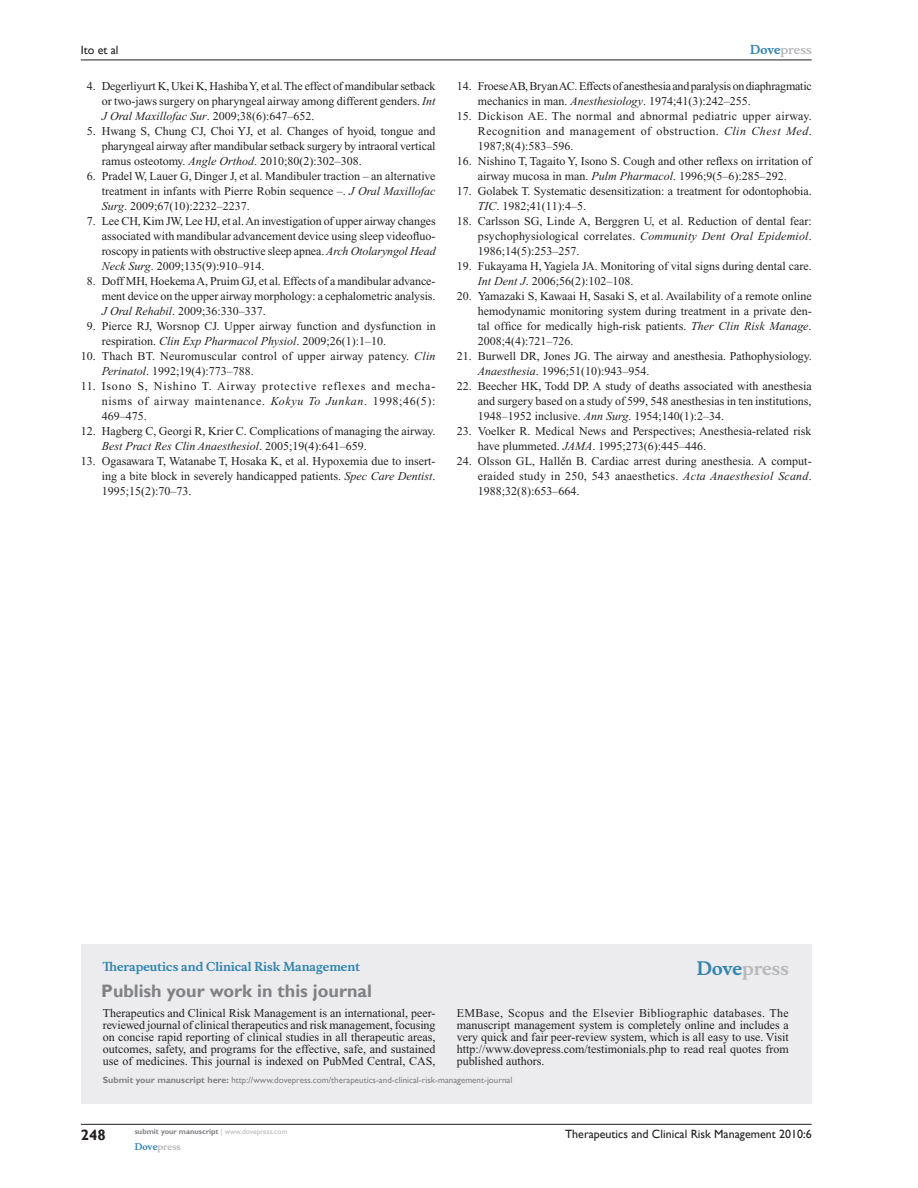
<style>
.page{position:relative;width:918px;height:1188px;background:#fff}
.page>*{position:absolute;margin:0;border:0;box-sizing:border-box;transform-origin:0 0}
.t1{font:700 18px "Gill Sans";color:#808285}
.t2{font:700 18px "Musee";color:#b8b9bc}
.t3{font:700 15px "Gill Sans";color:#231f20}
.t4{font:12px/15px "Times New Roman";color:#231f20;text-align:justify}
.t5{font:12px/15px "Times New Roman";letter-spacing:-.02em;color:#231f20}
.t6{font:12px/15px "Times New Roman";letter-spacing:.02em;color:#231f20}
.t7{font:12px "Gill Sans";color:#231f20}
.t8{font:700 12px "Musee";color:#3485ae}
.t9{font:700 12px "Musee";color:#b8b9bc}
.t10{font:9px "Gill Sans";color:#808285}
.t11{font:700 9px "Musee";color:#b8b9bc}
.t12{font:700 7.5px "Gill Sans";color:#808285}
.s1{font-style:italic}
.s2{color:#3485ae}
.s3{font-weight:700}
.s4{font-weight:400;color:#b8b9bc}
</style>
<div class="page">
<div style="left:81px;top:944px;width:731px;height:159px;background:#ececee"></div>
<hr style="left:81px;top:1124px;width:731px;height:1px;background:#231f20">
<hr style="left:81px;top:60px;width:731px;height:1px;background:#231f20">
<p class="t7" style="left:81px;top:43px;width:39px">Ito et al</p>
<p class="t4" style="left:102px;top:79px;width:335px;text-indent:-15px">4. Degerliyurt K, Ukei K, Hashiba Y, et al. The effect of mandibular setback or two-jaws surgery on pharyngeal airway among different genders. <span class="s1">Int J Oral Maxillofac Sur</span>. 2009;38(6):647–652.</p>
<p class="t4" style="left:102px;top:124px;width:335px;text-indent:-15px">5. Hwang S, Chung CJ, Choi YJ, et al. Changes of hyoid, tongue and pharyngeal airway after mandibular setback surgery by intraoral vertical ramus osteotomy. <span class="s1">Angle Orthod</span>. 2010;80(2):302–308.</p>
<p class="t4" style="left:102px;top:169px;width:335px;text-indent:-15px">6. Pradel W, Lauer G, Dinger J, et al. Mandibuler traction – an alternative treatment in infants with Pierre Robin sequence –. <span class="s1">J Oral Maxillofac Surg</span>. 2009;67(10):2232–2237.</p>
<p class="t4" style="left:102px;top:214px;width:335px;text-indent:-15px">7. Lee CH, Kim JW, Lee HJ, et al. An investigation of upper airway changes associated with mandibular advancement device using sleep videofluo&shy;roscopy in patients with obstructive sleep apnea. <span class="s1">Arch Otolaryngol Head Neck Surg</span>. 2009;135(9):910–914.</p>
<p class="t4" style="left:102px;top:274px;width:335px;text-indent:-15px">8. Doff MH, Hoekema A, Pruim GJ, et al. Effects of a mandibular advance&shy;ment device on the upper airway morphology: a cephalometric analysis.<br><span class="s1">J Oral Rehabil</span>. 2009;36:330–337.</p>
<p class="t4" style="left:102px;top:319px;width:336px;text-indent:-15px">9. Pierce RJ, Worsnop CJ. Upper airway function and dysfunction in respiration. <span class="s1">Clin Exp Pharmacol Physiol</span>. 2009;26(1):1–10.</p>
<p class="t6" style="left:102px;top:349px;width:335px;text-indent:-21px">10. Thach BT. Neuromuscular control of upper airway patency. <span class="s1">Clin<br>Perinatol</span>. 1992;19(4):773–788.</p>
<p class="t4" style="left:102px;top:379px;width:335px;text-indent:-21px">11. Isono S, Nishino T. Airway protective reflexes and mecha&shy;nisms of airway maintenance. <span class="s1">Kokyu To Junkan</span>. 1998;46(5):<br>469–475.</p>
<p class="t4" style="left:102px;top:424px;width:335px;text-indent:-21px">12. Hagberg C, Georgi R, Krier C. Complications of managing the airway.<br><span class="s1">Best Pract Res Clin Anaesthesiol</span>. 2005;19(4):641–659.</p>
<p class="t4" style="left:102px;top:454px;width:335px;text-indent:-21px">13. Ogasawara T, Watanabe T, Hosaka K, et al. Hypoxemia due to insert&shy;ing a bite block in severely handicapped patients. <span class="s1">Spec Care Dentist</span>.<br>1995;15(2):70–73.</p>
<p class="t9" style="left:750px;top:43px;width:63px"><span class="s2">Dove</span>press</p>
<p class="t5" style="left:478px;top:79px;width:335px;text-indent:-21px">14. Froese AB, Bryan AC. Effects of anesthesia and paralysis on diaphragmatic mechanics in man. <span class="s1">Anesthesiology</span>. 1974;41(3):242–255.</p>
<p class="t4" style="left:478px;top:109px;width:335px;text-indent:-21px">15. Dickison AE. The normal and abnormal pediatric upper airway.<br>Recognition and management of obstruction. <span class="s1">Clin Chest Med</span>.<br>1987;8(4):583–596.</p>
<p class="t4" style="left:457px;top:154px;width:356px;text-align:center">16. Nishino T, Tagaito Y, Isono S. Cough and other reflexs on irritation of airway mucosa in man. <span class="s1">Pulm Pharmacol</span>. 1996;9(5–6):285–292.</p>
<p class="t4" style="left:478px;top:184px;width:335px;text-indent:-21px">17. Golabek T. Systematic desensitization: a treatment for odontophobia.<br><span class="s1">TIC</span>. 1982;41(11):4–5.</p>
<p class="t4" style="left:478px;top:214px;width:335px;text-indent:-21px">18. Carlsson SG, Linde A, Berggren U, et al. Reduction of dental fear: psychophysiological correlates. <span class="s1">Community Dent Oral Epidemiol</span>.<br>1986;14(5):253–257.</p>
<p class="t4" style="left:478px;top:259px;width:335px;text-indent:-21px">19. Fukayama H, Yagiela JA. Monitoring of vital signs during dental care.<br><span class="s1">Int Dent J</span>. 2006;56(2):102–108.</p>
<p class="t4" style="left:478px;top:289px;width:335px;text-indent:-21px">20. Yamazaki S, Kawaai H, Sasaki S, et al. Availability of a remote online hemodynamic monitoring system during treatment in a private den&shy;tal office for medically high-risk patients. <span class="s1">Ther Clin Risk Manage</span>.<br>2008;4(4):721–726.</p>
<p class="t4" style="left:478px;top:349px;width:335px;text-indent:-21px">21. Burwell DR, Jones JG. The airway and anesthesia. Pathophysiology.<br><span class="s1">Anaesthesia</span>. 1996;51(10):943–954.</p>
<p class="t4" style="left:478px;top:379px;width:335px;text-indent:-21px">22. Beecher HK, Todd DP. A study of deaths associated with anesthesia and surgery based on a study of 599, 548 anesthesias in ten institutions, 1948–1952 inclusive. <span class="s1">Ann Surg</span>. 1954;140(1):2–34.</p>
<p class="t4" style="left:478px;top:424px;width:335px;text-indent:-21px">23. Voelker R. Medical News and Perspectives; Anesthesia-related risk have plummeted. <span class="s1">JAMA</span>. 1995;273(6):445–446.</p>
<p class="t4" style="left:478px;top:454px;width:335px;text-indent:-21px">24. Olsson GL, Halleˇn B. Cardiac arrest during anesthesia. A comput&shy;eraided study in 250, 543 anaesthetics. <span class="s1">Acta Anaesthesiol Scand</span>.<br>1988;32(8):653–664.</p>
<p class="t8" style="left:103px;top:959px;width:259px">Therapeutics and Clinical Risk Management</p>
<h1 class="t1" style="left:101px;top:980px;width:272px">Publish your work in this journal</h1>
<h1 class="t2" style="left:697px;top:958px;width:94px"><span class="s2">Dove</span>press</h1>
<p class="t4" style="left:103px;top:1007px;width:334px;line-height:12px">Therapeutics and Clinical Risk Management is an international, peer&shy;reviewed journal of clinical therapeutics and risk management, focusing on concise rapid reporting of clinical studies in all therapeutic areas, outcomes, safety, and programs for the effective, safe, and sustained use of medicines. This journal is indexed on PubMed Central, CAS,</p>
<p class="t4" style="left:457px;top:1007px;width:333px;line-height:12px">EMBase, Scopus and the Elsevier Bibliographic databases. The manuscript management system is completely online and includes a very quick and fair peer-review system, which is all easy to use. Visit http://www.dovepress.com/testimonials.php to read real quotes from published authors.</p>
<p class="t10" style="left:103px;top:1075px;width:411px"><span class="s3">Submit your manuscript here:</span> http://www.dovepress.com/therapeutics-and-clinical-risk-management-journal</p>
<p class="t3" style="left:81px;top:1126px;width:26px">248</p>
<p class="t12" style="left:135px;top:1127px;width:154px">submit your manuscript <span class="s4">| www.dovepress.com</span></p>
<p class="t11" style="left:135px;top:1141px;width:48px"><span class="s2">Dove</span>press</p>
<p class="t7" style="left:565px;top:1127px;width:248px">Therapeutics and Clinical Risk Management 2010:6</p>
</div>
